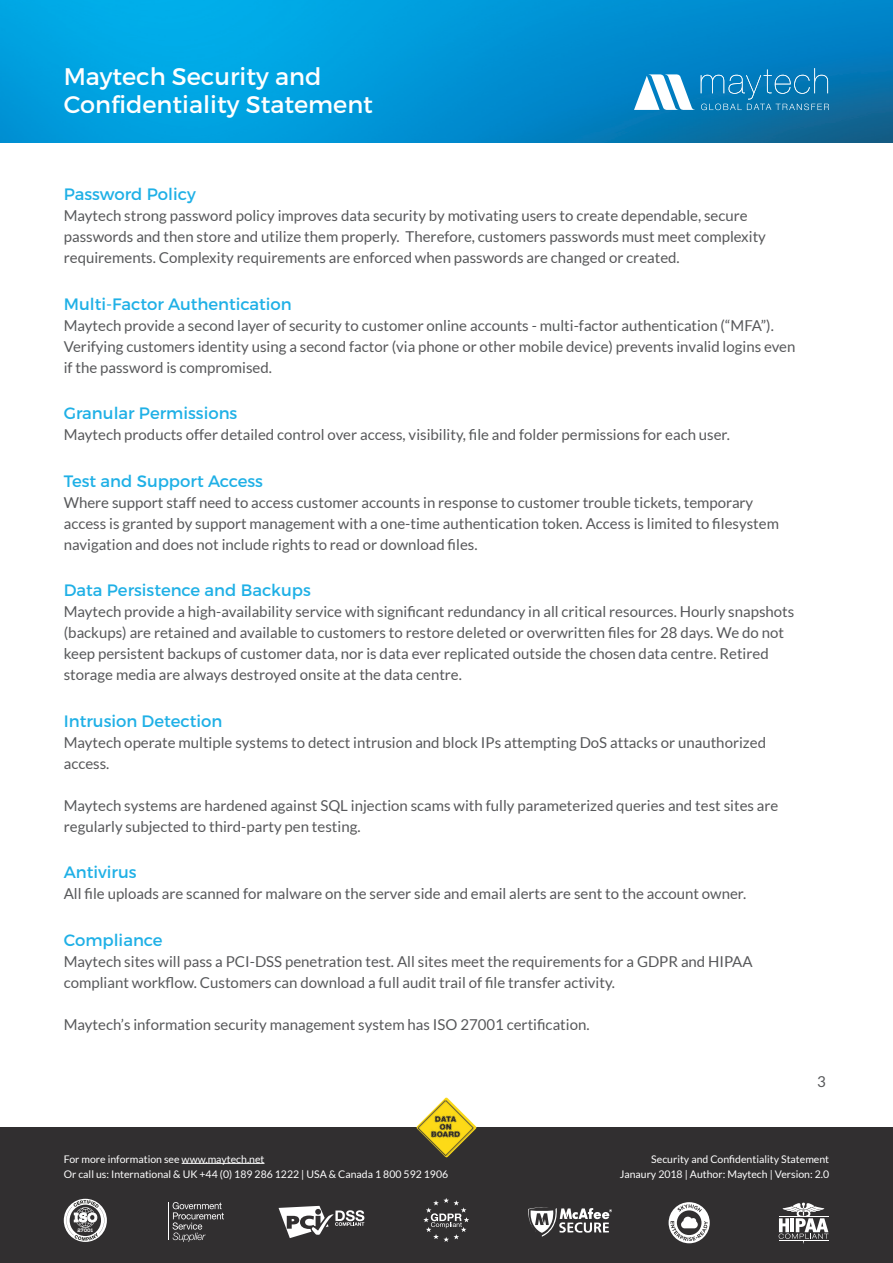
<style>
.page{position:relative;width:893px;height:1263px;background:#fff}
.page>*{position:absolute;margin:0;border:0;box-sizing:border-box;transform-origin:0 0}
.MAIN_SECTION_HEADER{font:24px/28.5px "Montserrat";color:#fff}
.t1{font:16.5px "Montserrat";color:#1fb0e6}
.t2{font:15px/21px "Lato";color:#57585a}
.MAIN_SECTION_HEADER-2{font:10.5px "Lato";color:#fff}
.t3{font:800 4.95px "Nexa Slab";color:#fff}
</style>
<div class="page">
<img style="left:0;top:0;width:893px;height:142px">
<svg style="left:634px;top:68px;width:195px;height:42px;background:#3b97c8"></svg>
<div style="left:0;top:1127px;width:893px;height:136px;background:#312f30"></div>
<svg style="left:669px;top:1202px;width:41px;height:41px"></svg>
<hr style="left:168px;top:1202px;width:1px;height:38px;background:#fff">
<svg style="left:173px;top:1202px;width:51px;height:40px"></svg>
<svg style="left:279px;top:1206px;width:85px;height:32px"></svg>
<svg style="left:528px;top:1207px;width:84px;height:30px"></svg>
<svg style="left:779px;top:1202px;width:49px;height:42px"></svg>
<svg style="left:423px;top:1198px;width:46px;height:44px"></svg>
<hr style="left:182px;top:1163px;width:82px;height:1px;background:#fff">
<svg style="left:64px;top:1199px;width:43px;height:43px"></svg>
<img style="left:416px;top:1097px;width:61px;height:61px">
<p class="MAIN_SECTION_HEADER" style="left:64px;top:62px;width:311px">Maytech Security and<br>Confidentiality Statement</p>
<p class="t1" style="left:64px;top:184px;width:133px">Password Policy</p>
<p class="t2" style="left:64px;top:205px;width:704px">Maytech strong password policy improves data security by motivating users to create dependable, secure passwords and then store and utilize them properly. Therefore, customers passwords must meet complexity requirements. Complexity requirements are enforced when passwords are changed or created.</p>
<p class="t1" style="left:64px;top:294px;width:230px">Multi-Factor Authentication</p>
<p class="t2" style="left:64px;top:315px;width:733px">Maytech provide a second layer of security to customer online accounts - multi-factor authentication (“MFA”).<br>Verifying customers identity using a second factor (via phone or other mobile device) prevents invalid logins even if the password is compromised.</p>
<p class="t1" style="left:64px;top:403px;width:175px">Granular Permissions</p>
<p class="t2" style="left:64px;top:424px;width:668px">Maytech products offer detailed control over access, visibility, file and folder permissions for each user.</p>
<p class="t1" style="left:64px;top:471px;width:201px">Test and Support Access</p>
<p class="t2" style="left:64px;top:492px;width:717px">Where support staff need to access customer accounts in response to customer trouble tickets, temporary access is granted by support management with a one-time authentication token. Access is limited to filesystem navigation and does not include rights to read or download files.</p>
<p class="t1" style="left:64px;top:580px;width:249px">Data Persistence and Backups</p>
<p class="t2" style="left:64px;top:601px;width:732px">Maytech provide a high-availability service with significant redundancy in all critical resources. Hourly snapshots (backups) are retained and available to customers to restore deleted or overwritten files for 28 days. We do not keep persistent backups of customer data, nor is data ever replicated outside the chosen data centre. Retired storage media are always destroyed onsite at the data centre.</p>
<p class="t1" style="left:64px;top:711px;width:160px">Intrusion Detection</p>
<p class="t2" style="left:64px;top:732px;width:704px">Maytech operate multiple systems to detect intrusion and block IPs attempting DoS attacks or unauthorized access.</p>
<p class="t2" style="left:64px;top:795px;width:716px">Maytech systems are hardened against SQL injection scams with fully parameterized queries and test sites are regularly subjected to third-party pen testing.</p>
<p class="t1" style="left:64px;top:862px;width:74px">Antivirus</p>
<p class="t2" style="left:64px;top:883px;width:684px">All file uploads are scanned for malware on the server side and email alerts are sent to the account owner.</p>
<p class="t1" style="left:64px;top:930px;width:100px">Compliance</p>
<p class="t2" style="left:64px;top:951px;width:690px">Maytech sites will pass a PCI-DSS penetration test. All sites meet the requirements for a GDPR and HIPAA compliant workflow. Customers can download a full audit trail of file transfer activity.</p>
<p class="t2" style="left:64px;top:1014px;width:527px">Maytech’s information security management system has ISO 27001 certification.</p>
<p class="t2" style="left:817px;top:1070px;width:10px">3</p>
<p class="MAIN_SECTION_HEADER-2" style="left:64px;top:1153px;width:202px">For more information see www.maytech.net</p>
<p class="MAIN_SECTION_HEADER-2" style="left:64px;top:1168px;width:386px">Or call us: International &amp; UK +44 (0) 189 286 1222 | USA &amp; Canada 1 800 592 1906</p>
<p class="t3" style="left:78px;top:1227px;width:17px">27001</p>
<p class="MAIN_SECTION_HEADER-2" style="left:651px;top:1153px;width:179px">Security and Confidentiality Statement</p>
<p class="MAIN_SECTION_HEADER-2" style="left:620px;top:1168px;width:211px">Janaury 2018 | Author: Maytech | Version: 2.0</p>
</div>
